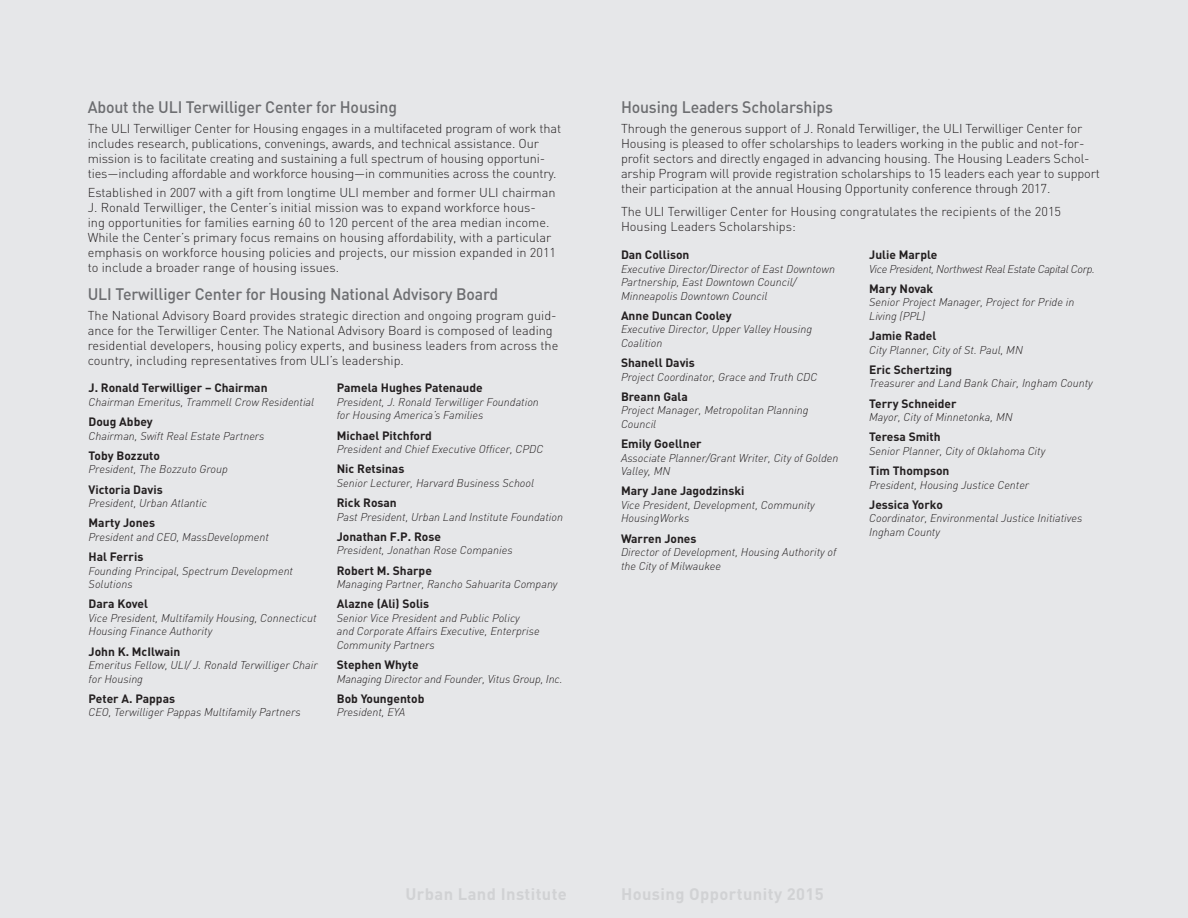
<style>
.page{position:relative;width:1188px;height:918px;background:#fff}
.page>*{position:absolute;margin:0;border:0;box-sizing:border-box;transform-origin:0 0}
.subhead{font:500 16.5px "DIN";letter-spacing:-.01em;color:#6c6d70;scale:.96 1}
.t1{font:700 16.5px "DIN";letter-spacing:.025em;color:#d1d2d4}
.Body{font:300 12.75px/15px "DIN";letter-spacing:-.01em;color:#231f20}
.Speaker{font:700 12px "DIN";color:#231f20}
.Speaker-2{font:italic 300 11.25px/13.5px "DIN";color:#231f20}
.Speaker-3{font:italic 300 11.25px "DIN";letter-spacing:-.03em;color:#231f20}
</style>
<div class="page">
<div style="left:0;top:0;width:594px;height:918px;background:#e6e7e9"></div>
<div style="left:594px;top:0;width:594px;height:918px;background:#e6e7e9"></div>
<p class="subhead" style="left:88px;top:96px;width:324px">About the ULI Terwilliger Center for Housing</p>
<p class="Body" style="left:88px;top:120px;width:475px">The ULI Terwilliger Center for Housing engages in a multifaceted program of work that includes research, publications, convenings, awards, and technical assistance. Our mission is to facilitate creating and sustaining a full spectrum of housing opportuni&shy;ties—including affordable and workforce housing—in communities across the country.</p>
<p class="Body" style="left:88px;top:185px;width:470px">Established in 2007 with a gift from longtime ULI member and former ULI chairman J. Ronald Terwilliger, the Center’s initial mission was to expand workforce hous&shy;ing opportunities for families earning 60 to 120 percent of the area median income.<br>While the Center’s primary focus remains on housing affordability, with a particular emphasis on workforce housing policies and projects, our mission expanded in 2011 to include a broader range of housing issues.</p>
<p class="subhead" style="left:88px;top:283px;width:429px">ULI Terwilliger Center for Housing National Advisory Board</p>
<p class="Body" style="left:88px;top:307px;width:472px">The National Advisory Board provides strategic direction and ongoing program guid&shy;ance for the Terwilliger Center. The National Advisory Board is composed of leading residential developers, housing policy experts, and business leaders from across the country, including representatives from ULI’s leadership.</p>
<p class="Speaker" style="left:89px;top:380px;width:181px">J. Ronald Terwilliger – Chairman</p>
<p class="Speaker-2" style="left:89px;top:395px;width:227px">Chairman Emeritus, Trammell Crow Residential</p>
<p class="Speaker" style="left:89px;top:414px;width:66px">Doug Abbey</p>
<p class="Speaker-2" style="left:89px;top:429px;width:178px">Chairman, Swift Real Estate Partners</p>
<p class="Speaker" style="left:89px;top:448px;width:73px">Toby Bozzuto</p>
<p class="Speaker-2" style="left:89px;top:462px;width:141px">President, The Bozzuto Group</p>
<p class="Speaker" style="left:89px;top:481px;width:76px">Victoria Davis</p>
<p class="Speaker-2" style="left:89px;top:496px;width:120px">President, Urban Atlantic</p>
<p class="Speaker" style="left:89px;top:515px;width:68px">Marty Jones</p>
<p class="Speaker-2" style="left:89px;top:530px;width:182px">President and CEO, MassDevelopment</p>
<p class="Speaker" style="left:89px;top:549px;width:56px">Hal Ferris</p>
<p class="Speaker-2" style="left:89px;top:564px;width:206px">Founding Principal, Spectrum Development<br>Solutions</p>
<p class="Speaker" style="left:89px;top:596px;width:61px">Dara Kovel</p>
<p class="Speaker-2" style="left:89px;top:611px;width:229px">Vice President, Multifamily Housing, Connecticut<br>Housing Finance Authority</p>
<p class="Speaker" style="left:89px;top:643px;width:93px">John K. McIlwain</p>
<p class="Speaker-2" style="left:89px;top:658px;width:231px">Emeritus Fellow, ULI/ J. Ronald Terwilliger Chair for Housing</p>
<p class="Speaker" style="left:89px;top:691px;width:88px">Peter A. Pappas</p>
<p class="Speaker-2" style="left:89px;top:705px;width:214px">CEO, Terwilliger Pappas Multifamily Partners</p>
<p class="Speaker" style="left:337px;top:380px;width:148px">Pamela Hughes Patenaude</p>
<p class="Speaker-2" style="left:337px;top:395px;width:204px">President, J. Ronald Terwilliger Foundation for Housing America’s Families</p>
<p class="Speaker" style="left:337px;top:427px;width:97px">Michael Pitchford</p>
<p class="Speaker-2" style="left:337px;top:442px;width:208px">President and Chief Executive Officer, CPDC</p>
<p class="Speaker" style="left:337px;top:461px;width:69px">Nic Retsinas</p>
<p class="Speaker-2" style="left:337px;top:476px;width:199px">Senior Lecturer, Harvard Business School</p>
<p class="Speaker" style="left:337px;top:495px;width:62px">Rick Rosan</p>
<p class="Speaker-2" style="left:337px;top:510px;width:228px">Past President, Urban Land Institute Foundation</p>
<p class="Speaker" style="left:337px;top:529px;width:106px">Jonathan F.P. Rose</p>
<p class="Speaker-2" style="left:337px;top:543px;width:177px">President, Jonathan Rose Companies</p>
<p class="Speaker" style="left:337px;top:562px;width:97px">Robert M. Sharpe</p>
<p class="Speaker-2" style="left:337px;top:577px;width:222px">Managing Partner, Rancho Sahuarita Company</p>
<p class="Speaker" style="left:337px;top:596px;width:94px">Alazne (Ali) Solis</p>
<p class="Speaker-2" style="left:337px;top:611px;width:205px">Senior Vice President and Public Policy and Corporate Affairs Executive, Enterprise<br>Community Partners</p>
<p class="Speaker" style="left:337px;top:657px;width:83px">Stephen Whyte</p>
<p class="Speaker-2" style="left:337px;top:672px;width:227px">Managing Director and Founder, Vitus Group, Inc.</p>
<p class="Speaker" style="left:337px;top:691px;width:89px">Bob Youngentob</p>
<p class="Speaker-2" style="left:337px;top:705px;width:70px">President, EYA</p>
<p class="subhead" style="left:621px;top:96px;width:222px">Housing Leaders Scholarships</p>
<p class="Body" style="left:621px;top:120px;width:481px">Through the generous support of J. Ronald Terwilliger, the ULI Terwilliger Center for Housing is pleased to offer scholarships to leaders working in the public and not-for&shy;profit sectors and directly engaged in advancing housing. The Housing Leaders Schol&shy;arship Program will provide registration scholarships to 15 leaders each year to support their participation at the annual Housing Opportunity conference through 2017.</p>
<p class="Body" style="left:621px;top:204px;width:442px">The ULI Terwilliger Center for Housing congratulates the recipients of the 2015<br>Housing Leaders Scholarships:</p>
<p class="Speaker" style="left:621px;top:247px;width:70px">Dan Collison</p>
<p class="Speaker-2" style="left:621px;top:262px;width:216px">Executive Director/Director of East Downtown<br>Partnership, East Downtown Council/<br>Minneapolis Downtown Council</p>
<p class="Speaker" style="left:621px;top:308px;width:112px">Anne Duncan Cooley</p>
<p class="Speaker-2" style="left:621px;top:323px;width:193px">Executive Director, Upper Valley Housing<br>Coalition</p>
<p class="Speaker" style="left:621px;top:355px;width:75px">Shanell Davis</p>
<p class="Speaker-2" style="left:621px;top:370px;width:198px">Project Coordinator, Grace and Truth CDC</p>
<p class="Speaker" style="left:621px;top:389px;width:68px">Breann Gala</p>
<p class="Speaker-2" style="left:621px;top:404px;width:189px">Project Manager, Metropolitan Planning<br>Council</p>
<p class="Speaker" style="left:621px;top:436px;width:82px">Emily Goellner</p>
<p class="Speaker-2" style="left:621px;top:451px;width:219px">Associate Planner/Grant Writer, City of Golden<br>Valley, MN</p>
<p class="Speaker" style="left:621px;top:483px;width:125px">Mary Jane Jagodzinski</p>
<p class="Speaker-2" style="left:621px;top:498px;width:195px">Vice President, Development, Community<br>HousingWorks</p>
<p class="Speaker" style="left:621px;top:530px;width:77px">Warren Jones</p>
<p class="Speaker-2" style="left:621px;top:545px;width:217px">Director of Development, Housing Authority of the City of Milwaukee</p>
<p class="Speaker" style="left:869px;top:247px;width:70px">Julie Marple</p>
<p class="Speaker-3" style="left:869px;top:262px;width:227px">Vice President, Northwest Real Estate Capital Corp.</p>
<p class="Speaker" style="left:869px;top:281px;width:66px">Mary Novak</p>
<p class="Speaker-2" style="left:869px;top:296px;width:207px">Senior Project Manager, Project for Pride in<br>Living (PPL)</p>
<p class="Speaker" style="left:869px;top:328px;width:69px">Jamie Radel</p>
<p class="Speaker-2" style="left:869px;top:343px;width:155px">City Planner, City of St. Paul, MN</p>
<p class="Speaker" style="left:869px;top:362px;width:85px">Eric Schertzing</p>
<p class="Speaker-2" style="left:869px;top:377px;width:225px">Treasurer and Land Bank Chair, Ingham County</p>
<p class="Speaker" style="left:869px;top:395px;width:89px">Terry Schneider</p>
<p class="Speaker-2" style="left:869px;top:410px;width:145px">Mayor, City of Minnetonka, MN</p>
<p class="Speaker" style="left:869px;top:429px;width:73px">Teresa Smith</p>
<p class="Speaker-2" style="left:869px;top:444px;width:178px">Senior Planner, City of Oklahoma City</p>
<p class="Speaker" style="left:869px;top:463px;width:82px">Tim Thompson</p>
<p class="Speaker-2" style="left:869px;top:478px;width:162px">President, Housing Justice Center</p>
<p class="Speaker" style="left:869px;top:497px;width:75px">Jessica Yorko</p>
<p class="Speaker-2" style="left:869px;top:512px;width:215px">Coordinator, Environmental Justice Initiatives<br>Ingham County</p>
<p class="t1" style="left:405px;top:883px;width:163px">Urban Land Institute</p>
<p class="t1" style="left:621px;top:883px;width:204px">Housing Opportunity 2015</p>
</div>
